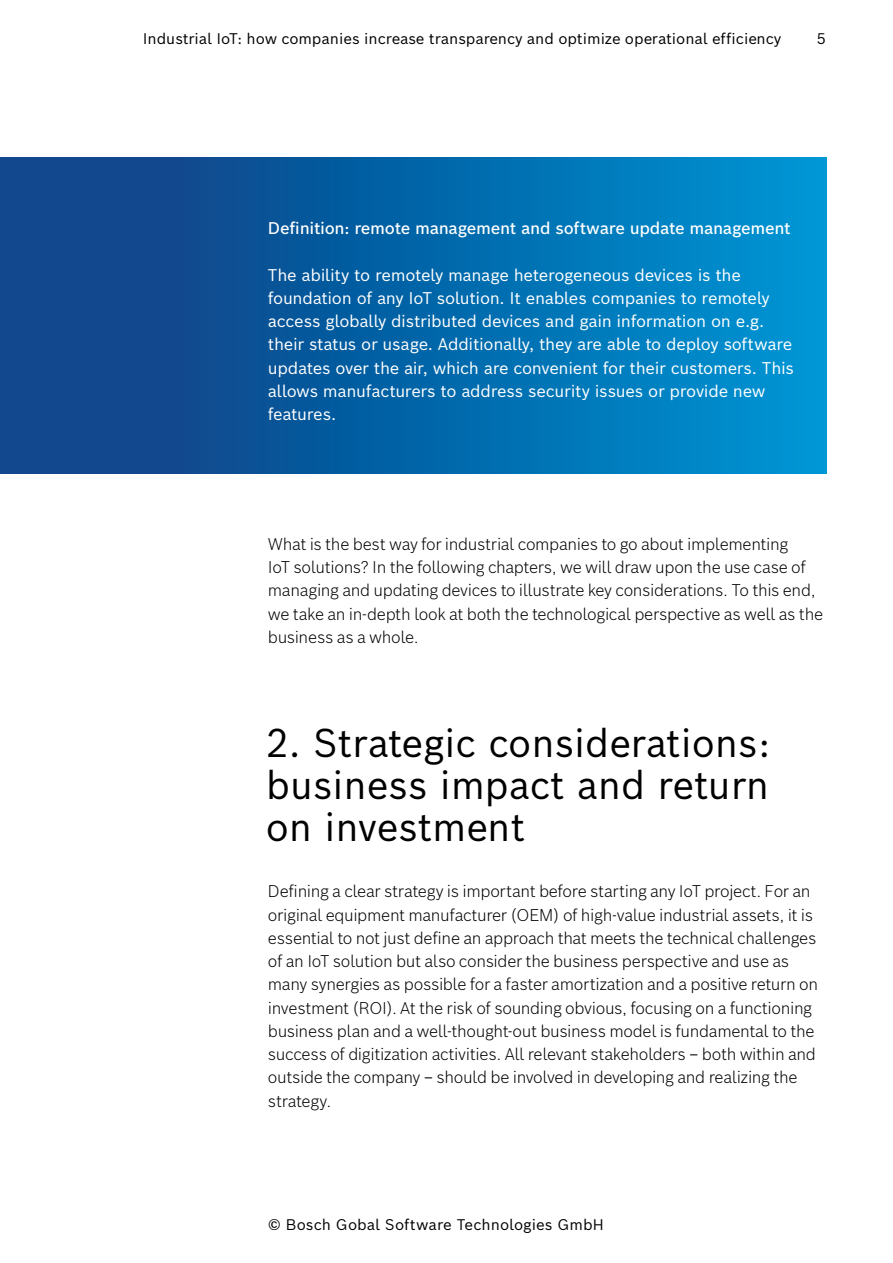
<style>
.page{position:relative;width:893px;height:1263px;background:#fff}
.page>*{position:absolute;margin:0;border:0;box-sizing:border-box;transform-origin:0 0}
.t1{font:39px/42px "Bosch Sans";color:#000;text-align:justify}
.t2{font:300 16.5px/23.2px "Bosch Sans";letter-spacing:-.02em;color:#000}
.t3{font:16.5px/23.2px "Bosch Sans";letter-spacing:-.02em;color:#fff}
.t4{font:500 16.5px "Bosch Sans";letter-spacing:-.015em;color:#fff}
.t5{font:15px "Bosch Sans";color:#000}
</style>
<div class="page">
<div style="left:0;top:158px;width:826px;height:316px;background:linear-gradient(to right,#123b80,#0093d2)"></div>
<p class="t5" style="left:143px;top:25px;width:640px">Industrial IoT: how companies increase transparency and optimize operational efficiency</p>
<p class="t5" style="left:817px;top:25px;width:11px">5</p>
<p class="t4" style="left:268px;top:214px;width:524px">Definition: remote management and software update management</p>
<p class="t3" style="left:268px;top:262px;width:528px">The ability to remotely manage heterogeneous devices is the foundation of any IoT solution. It enables companies to remotely access globally distributed devices and gain information on e.g. their status or usage. Additionally, they are able to deploy software updates over the air, which are convenient for their customers. This allows manufacturers to address security issues or provide new features.</p>
<p class="t2" style="left:268px;top:531px;width:557px">What is the best way for industrial companies to go about implementing<br>IoT solutions? In the following chapters, we will draw upon the use case of managing and updating devices to illustrate key considerations. To this end, we take an in-depth look at both the technological perspective as well as the business as a whole.</p>
<h1 class="t1" style="left:266px;top:719px;width:506px">2. Strategic considerations: business impact and return on investment</h1>
<p class="t2" style="left:268px;top:878px;width:552px">Defining a clear strategy is important before starting any IoT project. For an original equipment manufacturer (OEM) of high-value industrial assets, it is essential to not just define an approach that meets the technical challenges of an IoT solution but also consider the business perspective and use as many synergies as possible for a faster amortization and a positive return on investment (ROI). At the risk of sounding obvious, focusing on a functioning business plan and a well-thought-out business model is fundamental to the success of digitization activities. All relevant stakeholders – both within and outside the company – should be involved in developing and realizing the strategy.</p>
<p class="t5" style="left:268px;top:1212px;width:338px">© Bosch Gobal Software Technologies GmbH</p>
</div>
